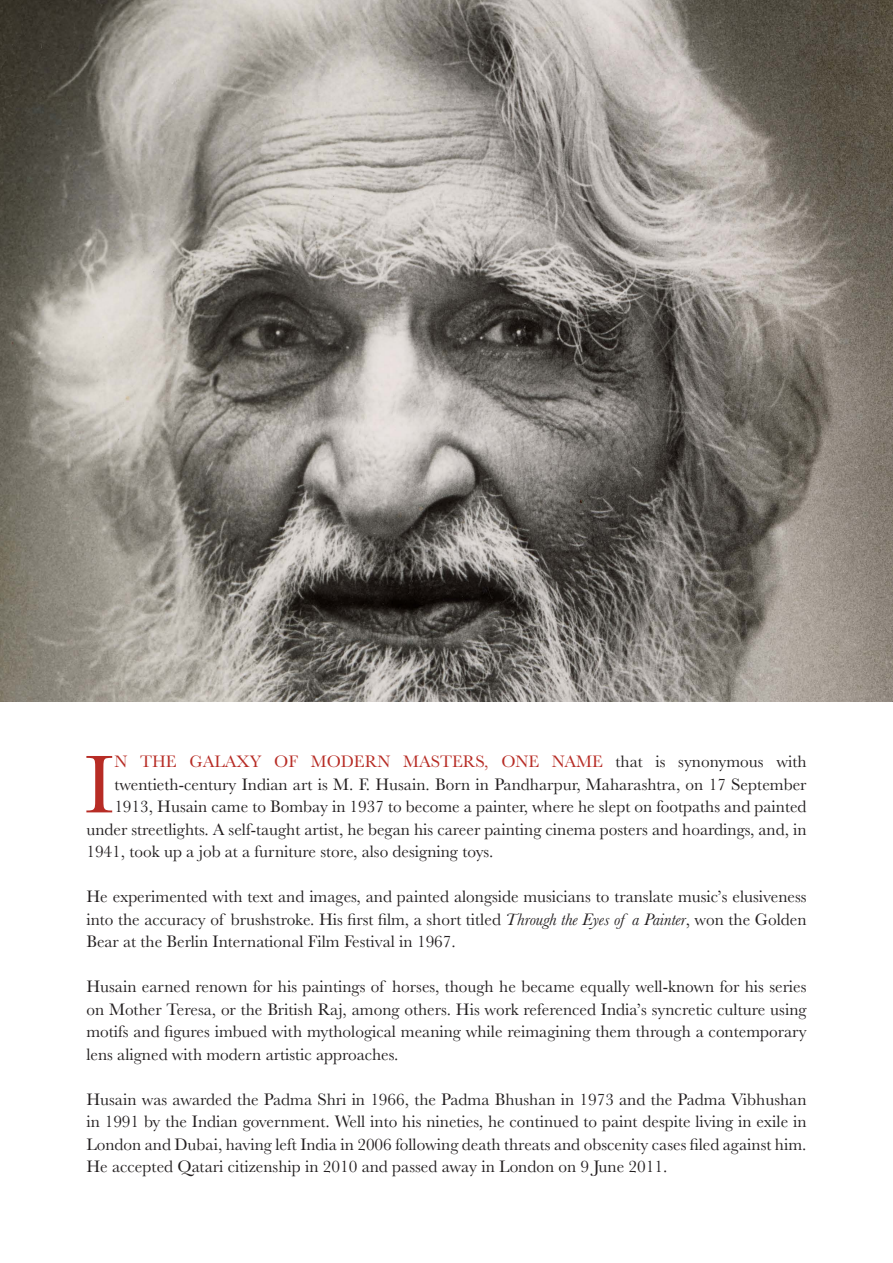
<style>
.page{position:relative;width:893px;height:1263px;background:#fff}
.page>*{position:absolute;margin:0;border:0;box-sizing:border-box;transform-origin:0 0}
.t1{font:85.2px "Baskerville";color:#b72c25}
.t2{font:17.25px/22.5px "Baskerville";color:#231f20;text-align:justify}
.t3{font:17.25px "Baskerville";color:#b72c25}
.s1{color:#231f20}
.s2{font-style:italic}
</style>
<div class="page">
<img style="left:0;top:0;width:893px;height:701px">
<p class="t1" style="left:84px;top:730px;width:32px">I</p>
<p class="t3" style="left:114px;top:751px;width:694px">N THE GALAXY OF MODERN MASTERS, ONE NAME <span class="s1">that is synonymous with</span></p>
<p class="t2" style="left:114px;top:773px;width:694px">twentieth-century Indian art is M. F. Husain. Born in Pandharpur, Maharashtra, on 17 September</p>
<p class="t2" style="left:114px;top:796px;width:694px">1913, Husain came to Bombay in 1937 to become a painter, where he slept on footpaths and painted</p>
<p class="t2" style="left:86px;top:818px;width:722px">under streetlights. A self-taught artist, he began his career painting cinema posters and hoardings, and, in</p>
<p class="t2" style="left:86px;top:841px;width:408px">1941, took up a job at a furniture store, also designing toys.</p>
<p class="t2" style="left:86px;top:886px;width:722px">He experimented with text and images, and painted alongside musicians to translate music’s elusiveness into the accuracy of brushstroke. His first film, a short titled <span class="s2">Through the Eyes of a Painter</span>, won the Golden Bear at the Berlin International Film Festival in 1967.</p>
<p class="t2" style="left:86px;top:976px;width:722px">Husain earned renown for his paintings of horses, though he became equally well-known for his series on Mother Teresa, or the British Raj, among others. His work referenced India’s syncretic culture using motifs and figures imbued with mythological meaning while reimagining them through a contemporary lens aligned with modern artistic approaches.</p>
<p class="t2" style="left:86px;top:1088px;width:722px">Husain was awarded the Padma Shri in 1966, the Padma Bhushan in 1973 and the Padma Vibhushan in 1991 by the Indian government. Well into his nineties, he continued to paint despite living in exile in London and Dubai, having left India in 2006 following death threats and obscenity cases filed against him.<br>He accepted Qatari citizenship in 2010 and passed away in London on 9 June 2011.</p>
</div>
